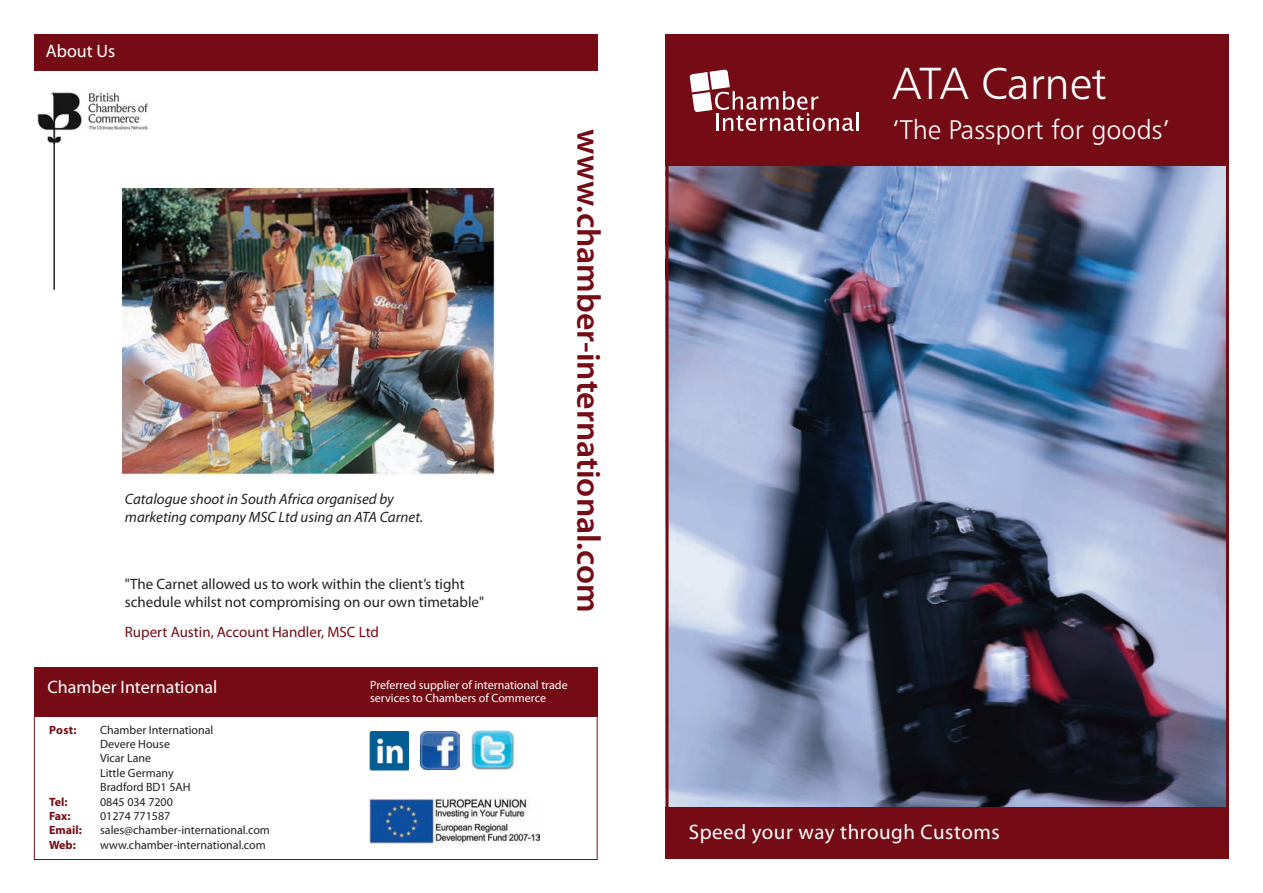
<style>
.page{position:relative;width:1263px;height:893px;background:#fff}
.page>*{position:absolute;margin:0;border:0;box-sizing:border-box;transform-origin:0 0}
.t1{font:45px "Humanist 777 BT Light B";color:#fff}
.t2{font:600 33px "Myriad Pro";color:#750c15}
.t3{font:27px "Humanist 777 BT Light B";color:#fff}
.t4{font:21px "Myriad Pro";letter-spacing:.025em;color:#fff}
.t5{font:18px "Myriad Pro";color:#fff}
.t6{font:15px/18px "Myriad Pro";color:#231f20}
.t7{font:italic 15px/18px "Myriad Pro";color:#231f20}
.t8{font:15px "Myriad Pro";color:#750c15}
.t9{font:12px/14.4px "Myriad Pro";color:#231f20}
.t10{font:12px/13.8px "Myriad Pro";color:#fff}
.t11{font:700 12px "Myriad Pro";color:#750c15}
</style>
<div class="page">
<img style="left:668px;top:166px;width:558px;height:642px">
<div style="left:665px;top:808px;width:564px;height:51px;background:#750c15"></div>
<div style="left:665px;top:34px;width:564px;height:132px;background:#750c15"></div>
<hr style="left:856px;top:112px;width:3px;height:19px;background:#fff">
<svg style="left:690px;top:70px;width:164px;height:61px"></svg>
<hr style="left:1226px;top:152px;width:3px;height:681px;background:#750c15">
<hr style="left:665px;top:164px;width:3px;height:682px;background:#750c15">
<img style="left:123px;top:189px;width:372px;height:287px">
<div style="left:34px;top:716px;width:563px;height:144px;border:1px solid #750c15"></div>
<div style="left:34px;top:34px;width:563px;height:36px;background:#750c15"></div>
<div style="left:34px;top:668px;width:563px;height:49px;background:#750c15"></div>
<img style="left:472px;top:730px;width:43px;height:40px">
<img style="left:37px;top:92px;width:112px;height:52px">
<div style="left:415px;top:731px;width:45px;height:39px;background:linear-gradient(to bottom,#fff,#fff)"></div>
<img style="left:421px;top:731px;width:38px;height:39px">
<hr style="left:53px;top:140px;width:2px;height:150px;background:#231f20">
<img style="left:369px;top:798px;width:170px;height:45px">
<img style="left:369px;top:732px;width:40px;height:39px">
<h3 class="t5" style="left:46px;top:45px;width:71px">About Us</h3>
<p class="t7" style="left:125px;top:492px;width:300px">Catalogue shoot in South Africa organised by marketing company MSC Ltd using an ATA Carnet.</p>
<p class="t6" style="left:125px;top:576px;width:361px">"The Carnet allowed us to work within the client’s tight schedule whilst not compromising on our own timetable"</p>
<p class="t8" style="left:125px;top:626px;width:256px">Rupert Austin, Account Handler, MSC Ltd</p>
<h2 class="t2" style="left:601px;top:129px;width:485px;rotate:90deg">www.chamber-international.com</h2>
<h3 class="t5" style="left:47px;top:681px;width:171px">Chamber International</h3>
<p class="t10" style="left:370px;top:679px;width:199px">Preferred supplier of international trade services to Chambers of Commerce</p>
<p class="t11" style="left:49px;top:725px;width:29px">Post:</p>
<p class="t9" style="left:100px;top:723px;width:115px">Chamber International<br>Devere House<br>Vicar Lane<br>Little Germany<br>Bradford BD1 5AH</p>
<p class="t11" style="left:49px;top:797px;width:20px">Tel:</p>
<p class="t9" style="left:100px;top:795px;width:74px">0845 034 7200</p>
<p class="t11" style="left:49px;top:811px;width:23px">Fax:</p>
<p class="t9" style="left:100px;top:810px;width:72px">01274 771587</p>
<p class="t11" style="left:49px;top:826px;width:34px">Email:</p>
<p class="t9" style="left:100px;top:824px;width:171px">sales@chamber-international.com</p>
<p class="t11" style="left:49px;top:840px;width:28px">Web:</p>
<p class="t9" style="left:100px;top:838px;width:167px">www.chamber-international.com</p>
<h1 class="t1" style="left:892px;top:65px;width:216px">ATA Carnet</h1>
<h3 class="t3" style="left:892px;top:119px;width:279px">‘The Passport for goods’</h3>
<h3 class="t4" style="left:689px;top:824px;width:312px">Speed your way through Customs</h3>
</div>
